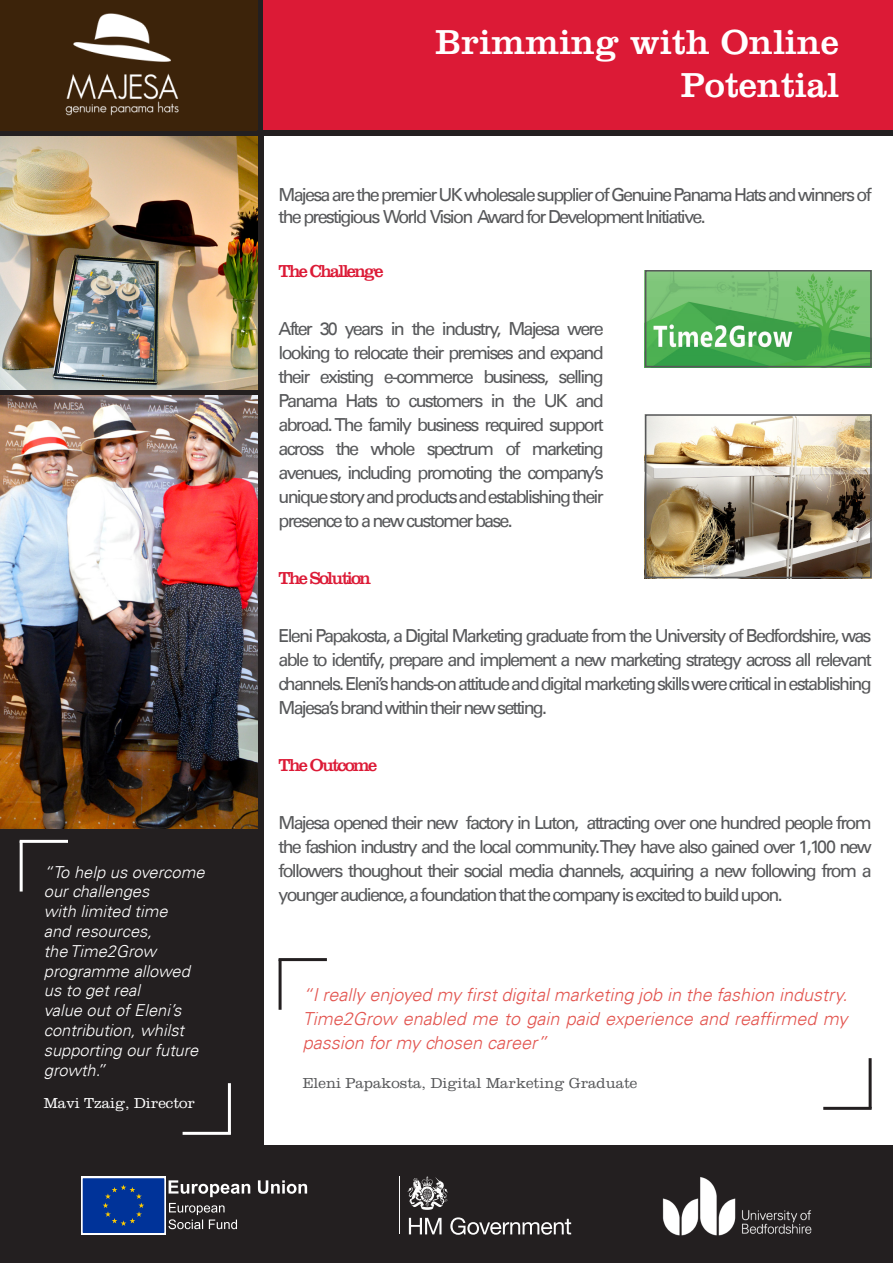
<style>
.page{position:relative;width:893px;height:1263px;background:#fff}
.page>*{position:absolute;margin:0;border:0;box-sizing:border-box;transform-origin:0 0}
.t1{font:36px/43.2px "Clarendon LT Std";color:#fff;text-align:right}
.t2{font:18px/24px "Univers LT";letter-spacing:-.1em;color:#57585a;text-align:justify}
.t3{font:italic 300 18px/24px "Univers LT";color:#e35550;text-align:justify}
.t4{font:18px "Clarendon LT Std";letter-spacing:-.1em;color:#dc1a36}
.t5{font:italic 300 16.5px/19.8px "Univers LT";color:#fff}
.t6{font:300 15px "Clarendon LT Std";color:#57585a}
.t7{font:300 15px "Clarendon LT Std";color:#fff}
</style>
<div class="page">
<div style="left:0;top:0;width:263px;height:1145px;background:#231f20"></div>
<div style="left:263px;top:0;width:630px;height:131px;background:#dc1a36"></div>
<img style="left:0;top:137px;width:257px;height:252px">
<img style="left:0;top:0;width:257px;height:130px">
<img style="left:0;top:395px;width:257px;height:434px">
<div style="left:257px;top:130px;width:636px;height:6px;background:#231f20"></div>
<div style="left:0;top:1145px;width:893px;height:118px;background:#231f20"></div>
<img style="left:663px;top:1177px;width:149px;height:58px">
<svg style="left:169px;top:1180px;width:138px;height:17px"></svg>
<svg style="left:169px;top:1203px;width:68px;height:26px"></svg>
<div style="left:81px;top:1176px;width:85px;height:59px;background:linear-gradient(to right,#039,#039)"></div>
<div style="left:83px;top:1179px;width:81px;height:53px;background:#039"></div>
<div style="left:83px;top:1178px;width:81px;height:54px;border:1px solid #039"></div>
<svg style="left:103px;top:1184px;width:41px;height:42px"></svg>
<hr style="left:399px;top:1176px;width:1px;height:58px;background:#fcfcfc">
<svg style="left:409px;top:1218px;width:32px;height:16px"></svg>
<svg style="left:450px;top:1217px;width:121px;height:18px"></svg>
<svg style="left:407px;top:1176px;width:41px;height:34px"></svg>
<hr style="left:20px;top:841px;width:3px;height:50px;background:#fff">
<hr style="left:20px;top:840px;width:48px;height:3px;background:#fff">
<hr style="left:228px;top:1083px;width:3px;height:50px;background:#fff">
<hr style="left:183px;top:1132px;width:48px;height:3px;background:#fff">
<hr style="left:279px;top:959px;width:3px;height:51px;background:#231f20">
<hr style="left:279px;top:958px;width:48px;height:3px;background:#231f20">
<hr style="left:869px;top:1058px;width:3px;height:50px;background:#231f20">
<hr style="left:823px;top:1107px;width:49px;height:3px;background:#231f20">
<img style="left:648px;top:273px;width:221px;height:91px">
<div style="left:645px;top:270px;width:227px;height:97px;border:2px solid #57585a"></div>
<img style="left:648px;top:417px;width:221px;height:158px">
<div style="left:645px;top:414px;width:227px;height:164px;border:2px solid #57585a"></div>
<p class="t5" style="left:44px;top:862px;width:162px">“To help us overcome our challenges<br>with limited time<br>and resources,<br>the Time2Grow programme allowed us to get real<br>value out of Eleni’s contribution, whilst supporting our future growth.”</p>
<p class="t7" style="left:44px;top:1094px;width:153px">Mavi Tzaig, Director</p>
<p class="t1" style="left:435px;top:20px;width:405px">Brimming with Online<br>Potential</p>
<p class="t2" style="left:279px;top:184px;width:595px;line-height:21.6px">Majesa are the premier UK wholesale supplier of Genuine Panama Hats and winners of the prestigious World Vision Award for Development Initiative.</p>
<p class="t4" style="left:279px;top:260px;width:106px">The Challenge</p>
<p class="t2" style="left:279px;top:317px;width:327px">After 30 years in the industry, Majesa were looking to relocate their premises and expand their existing e-commerce business, selling Panama Hats to customers in the UK and abroad. The family business required support across the whole spectrum of marketing avenues, including promoting the company’s unique story and products and establishing their presence to a new customer base.</p>
<p class="t4" style="left:279px;top:567px;width:94px">The Solution</p>
<p class="t2" style="left:279px;top:624px;width:595px">Eleni Papakosta, a Digital Marketing graduate from the University of Bedfordshire, was able to identify, prepare and implement a new marketing strategy across all relevant channels.Eleni’s hands-on attitude and digitalmarketing skills were criticalin establishing Majesa’s brand within their new setting.</p>
<p class="t4" style="left:279px;top:754px;width:100px">The Outcome</p>
<p class="t2" style="left:279px;top:811px;width:595px">Majesa opened their new factory in Luton, attracting over one hundred people from the fashion industry and the local community.They have also gained over 1,100 new followers thoughout their social media channels, acquiring a new following from a younger audience, a foundation that the company is excited to build upon.</p>
<p class="t3" style="left:303px;top:983px;width:546px">“I really enjoyed my first digital marketing job in the fashion industry.<br>Time2Grow enabled me to gain paid experience and reaffirmed my passion for my chosen career”</p>
<p class="t6" style="left:303px;top:1074px;width:336px">Eleni Papakosta, Digital Marketing Graduate</p>
</div>
